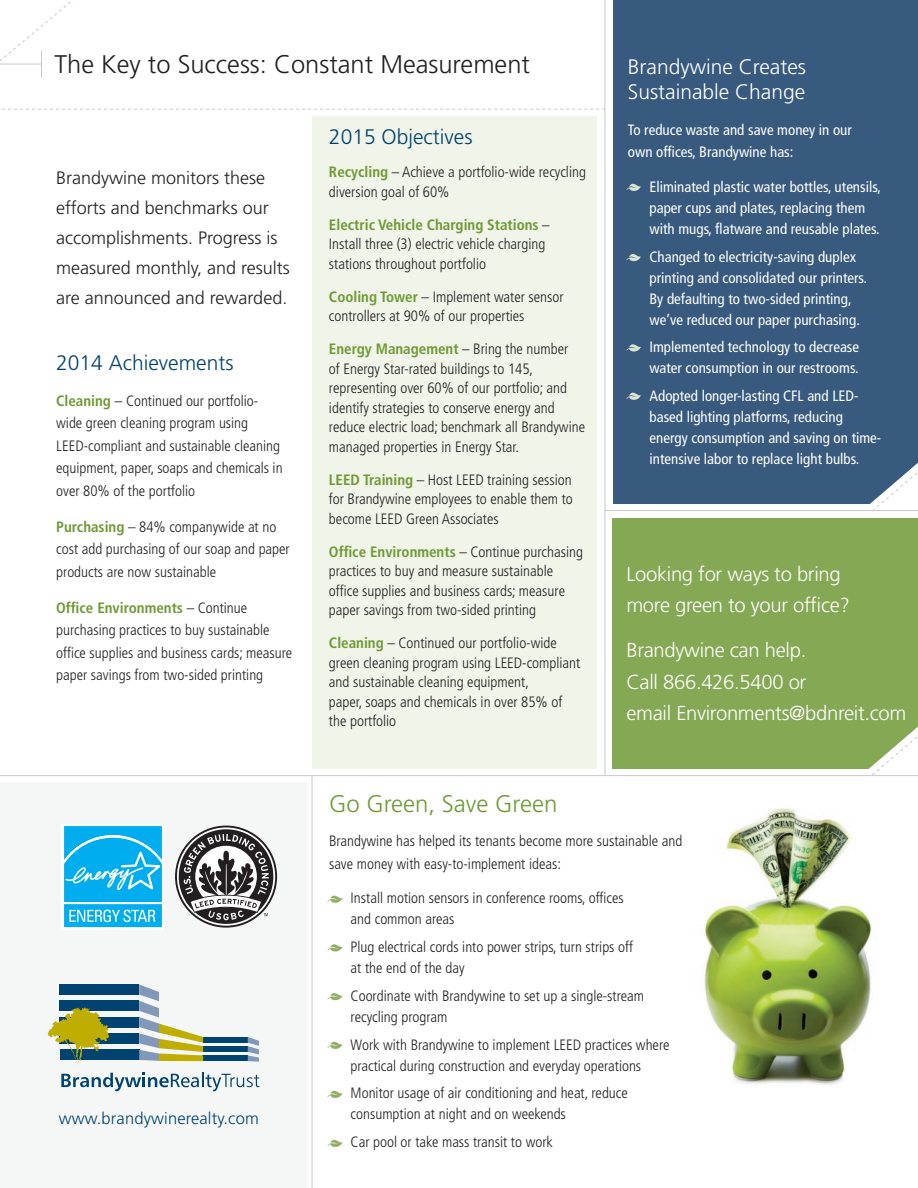
<style>
.page{position:relative;width:918px;height:1188px;background:#fff}
.page>*{position:absolute;margin:0;border:0;box-sizing:border-box;transform-origin:0 0}
.t1{font:300 25.5px "Frutiger LT Std";color:#231f20}
.t2{font:300 24px "Frutiger LT Std";color:#6e9a34}
.t3{font:300 21px/25.2px "Frutiger LT Std";color:#fff}
.t4{font:300 21px "Frutiger LT Std";color:#004270}
.t5{font:300 20.25px/31.5px "Frutiger LT Std";letter-spacing:-.015em;color:#fff}
.t6{font:300 18px/30px "Frutiger LT Std";color:#231f20}
.t7{font:300 16.5px "Frutiger LT Std";letter-spacing:.01em;color:#004270}
.t8{font:300 condensed 15px/19.5px "Frutiger LT Std";color:#231f20}
.t9{font:condensed 15px/21px "Frutiger LT Std";color:#fff}
.s1{font-weight:700;color:#6e9a34}
</style>
<div class="page">
<div style="left:612px;top:518px;width:306px;height:250px;background:#85a854"></div>
<div style="left:614px;top:0;width:304px;height:503px;background:#375a7e"></div>
<div style="left:312px;top:116px;width:285px;height:653px;background:#f0f4e9"></div>
<div style="left:0;top:783px;width:307px;height:405px;background:#f5f7f7"></div>
<hr style="left:605px;top:0;width:1px;height:775px;background:#c7c8ca">
<hr style="left:312px;top:775px;width:1px;height:413px;background:#c7c8ca">
<hr style="left:0;top:775px;width:918px;height:1px;background:#c7c8ca">
<svg style="left:2px;top:109px;width:603px;height:1px"></svg>
<hr style="left:605px;top:510px;width:313px;height:1px;background:#c7c8ca">
<svg style="left:0;top:0;width:74px;height:78px"></svg>
<div style="left:60px;top:984px;width:79px;height:11px;background:#004270"></div>
<div style="left:60px;top:1001px;width:79px;height:10px;background:#004270"></div>
<div style="left:60px;top:1017px;width:79px;height:10px;background:#004270"></div>
<div style="left:60px;top:1033px;width:79px;height:10px;background:#004270"></div>
<div style="left:60px;top:1050px;width:79px;height:10px;background:#004270"></div>
<div style="left:203px;top:1037px;width:45px;height:6px;background:#004270"></div>
<div style="left:203px;top:1046px;width:45px;height:6px;background:#004270"></div>
<div style="left:203px;top:1055px;width:45px;height:6px;background:#004270"></div>
<svg style="left:248px;top:1037px;width:11px;height:25px"></svg>
<svg style="left:48px;top:1007px;width:61px;height:58px"></svg>
<svg style="left:139px;top:984px;width:64px;height:77px"></svg>
<svg style="left:61px;top:1073px;width:198px;height:18px"></svg>
<svg style="left:861px;top:463px;width:57px;height:49px"></svg>
<svg style="left:861px;top:726px;width:57px;height:49px"></svg>
<div style="left:62px;top:824px;width:102px;height:105px;background:linear-gradient(to right,#f6fcfe,#f7fcfe)"></div>
<div style="left:64px;top:904px;width:98px;height:23px;background:#00aeef"></div>
<svg style="left:64px;top:826px;width:98px;height:76px;background:#21b8f1"></svg>
<svg style="left:69px;top:910px;width:86px;height:12px"></svg>
<svg style="left:175px;top:826px;width:102px;height:102px"></svg>
<img style="left:704px;top:808px;width:168px;height:277px">
<svg style="left:626px;top:184px;width:15px;height:7px"></svg>
<svg style="left:626px;top:254px;width:15px;height:7px"></svg>
<svg style="left:626px;top:344px;width:15px;height:8px"></svg>
<svg style="left:626px;top:393px;width:15px;height:7px"></svg>
<svg style="left:327px;top:895px;width:16px;height:8px"></svg>
<svg style="left:327px;top:944px;width:16px;height:8px"></svg>
<svg style="left:327px;top:993px;width:16px;height:7px"></svg>
<svg style="left:327px;top:1042px;width:16px;height:7px"></svg>
<svg style="left:327px;top:1091px;width:16px;height:7px"></svg>
<svg style="left:327px;top:1140px;width:16px;height:7px"></svg>
<h1 class="t1" style="left:54px;top:50px;width:477px">The Key to Success: Constant Measurement</h1>
<p class="t6" style="left:56px;top:163px;width:235px">Brandywine monitors these efforts and benchmarks our accomplishments. Progress is measured monthly, and results are announced and rewarded.</p>
<h3 class="t4" style="left:56px;top:351px;width:179px">2014 Achievements</h3>
<p class="t8" style="left:56px;top:390px;width:228px;line-height:22.5px"><span class="s1">Cleaning</span> – Continued our portfolio&shy;wide green cleaning program using LEED-compliant and sustainable cleaning equipment, paper, soaps and chemicals in over 80% of the portfolio</p>
<p class="t8" style="left:56px;top:516px;width:235px;line-height:22.5px"><span class="s1">Purchasing</span> – 84% companywide at no cost add purchasing of our soap and paper products are now sustainable</p>
<p class="t8" style="left:56px;top:597px;width:238px;line-height:22.5px"><span class="s1">Office Environments</span> – Continue purchasing practices to buy sustainable office supplies and business cards; measure paper savings from two-sided printing</p>
<h3 class="t4" style="left:329px;top:125px;width:145px">2015 Objectives</h3>
<p class="t8" style="left:329px;top:163px;width:259px"><span class="s1">Recycling</span> – Achieve a portfolio-wide recycling diversion goal of 60%</p>
<p class="t8" style="left:329px;top:215px;width:222px"><span class="s1">Electric Vehicle Charging Stations</span> –<br>Install three (3) electric vehicle charging stations throughout portfolio</p>
<p class="t8" style="left:329px;top:287px;width:236px"><span class="s1">Cooling Tower</span> – Implement water sensor controllers at 90% of our properties</p>
<p class="t8" style="left:329px;top:340px;width:258px"><span class="s1">Energy Management</span> – Bring the number<br>of Energy Star-rated buildings to 145, representing over 60% of our portfolio; and identify strategies to conserve energy and reduce electric load; benchmark all Brandywine managed properties in Energy Star.</p>
<p class="t8" style="left:329px;top:470px;width:245px;text-align:justify"><span class="s1">LEED Training</span> – Host LEED training session for Brandywine employees to enable them to become LEED Green Associates</p>
<p class="t8" style="left:329px;top:542px;width:256px"><span class="s1">Office Environments</span> – Continue purchasing practices to buy and measure sustainable office supplies and business cards; measure paper savings from two-sided printing</p>
<p class="t8" style="left:329px;top:634px;width:253px"><span class="s1">Cleaning</span> – Continued our portfolio-wide green cleaning program using LEED-compliant and sustainable cleaning equipment,<br>paper, soaps and chemicals in over 85% of the portfolio</p>
<h3 class="t3" style="left:628px;top:54px;width:180px">Brandywine Creates<br>Sustainable Change</h3>
<p class="t9" style="left:628px;top:118px;width:226px;line-height:22.5px">To reduce waste and save money in our own offices, Brandywine has:</p>
<p class="t9" style="left:650px;top:176px;width:233px">Eliminated plastic water bottles, utensils, paper cups and plates, replacing them with mugs, flatware and reusable plates.</p>
<p class="t9" style="left:650px;top:246px;width:219px">Changed to electricity-saving duplex printing and consolidated our printers.<br>By defaulting to two-sided printing, we’ve reduced our paper purchasing.</p>
<p class="t9" style="left:650px;top:337px;width:211px">Implemented technology to decrease water consumption in our restrooms.</p>
<p class="t9" style="left:650px;top:385px;width:233px">Adopted longer-lasting CFL and LED&shy;based lighting platforms, reducing energy consumption and saving on time&shy;intensive labor to replace light bulbs.</p>
<h3 class="t5" style="left:626px;top:559px;width:225px">Looking for ways to bring more green to your office?</h3>
<h3 class="t5" style="left:626px;top:635px;width:282px">Brandywine can help.<br>Call 866.426.5400 or<br>email Environments@bdnreit.com</h3>
<p class="t7" style="left:59px;top:1109px;width:201px">www.brandywinerealty.com</p>
<h2 class="t2" style="left:329px;top:790px;width:230px">Go Green, Save Green</h2>
<p class="t8" style="left:329px;top:830px;width:355px;line-height:22.5px">Brandywine has helped its tenants become more sustainable and save money with easy-to-implement ideas:</p>
<p class="t8" style="left:351px;top:888px;width:275px;line-height:21px">Install motion sensors in conference rooms, offices and common areas</p>
<p class="t8" style="left:351px;top:937px;width:284px;line-height:21px">Plug electrical cords into power strips, turn strips off at the end of the day</p>
<p class="t8" style="left:351px;top:985px;width:295px;line-height:21px">Coordinate with Brandywine to set up a single-stream recycling program</p>
<p class="t8" style="left:351px;top:1034px;width:320px;line-height:21px">Work with Brandywine to implement LEED practices where practical during construction and everyday operations</p>
<p class="t8" style="left:351px;top:1083px;width:279px;line-height:21px">Monitor usage of air conditioning and heat, reduce consumption at night and on weekends</p>
<p class="t8" style="left:351px;top:1132px;width:204px">Car pool or take mass transit to work</p>
</div>
